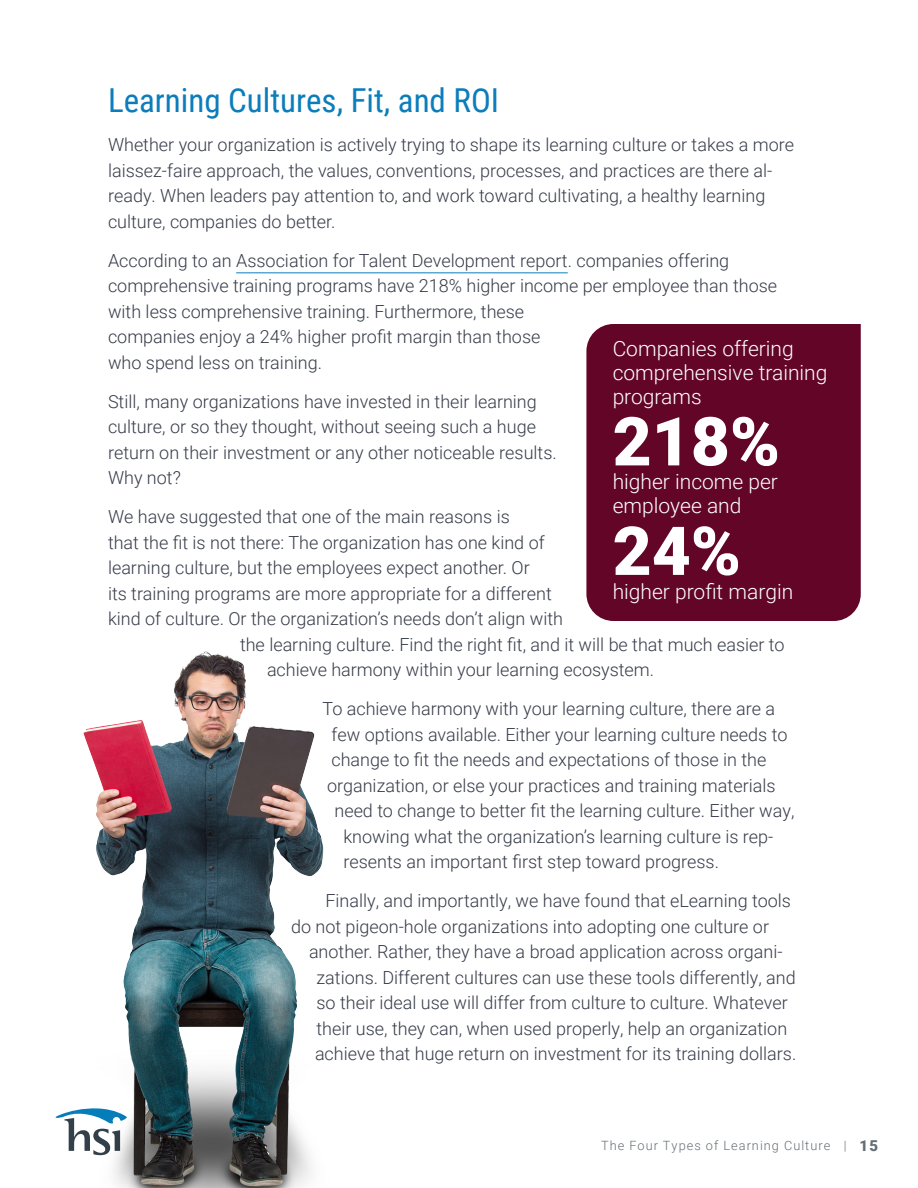
<style>
.page{position:relative;width:918px;height:1188px;background:#fff}
.page>*{position:absolute;margin:0;border:0;box-sizing:border-box;transform-origin:0 0}
.SideBar_-_Title{font:900 67.5px "Roboto";color:#fff}
.t1{font:33px "Roboto Condensed";color:#0b7dbb}
.t2{font:300 21px/24px "Roboto";color:#fff}
.t3{font:300 18px/25.5px "Roboto";color:#363b48}
.t4{font:300 12.75px "Roboto";letter-spacing:.08em;color:#646f74}
.s1{font-weight:900;font-size:15px}
</style>
<div class="page">
<svg style="left:55px;top:1110px;width:20px;height:41px"></svg>
<hr style="left:236px;top:273px;width:332px;height:1px;background:#0b7dbb">
<div style="left:586px;top:324px;width:275px;height:297px;background:#630527"></div>
<img style="left:75px;top:651px;width:249px;height:537px">
<p class="t1" style="left:108px;top:77px;width:393px">Learning Cultures, Fit, and ROI</p>
<p class="t3" style="left:108px;top:132px;width:688px">Whether your organization is actively trying to shape its learning culture or takes a more laissez-faire approach, the values, conventions, processes, and practices are there al&shy;ready. When leaders pay attention to, and work toward cultivating, a healthy learning culture, companies do better.</p>
<p class="t3" style="left:108px;top:247px;width:671px">According to an Association for Talent Development report. companies offering comprehensive training programs have 218% higher income per employee than those with less comprehensive training. Furthermore, these<br>companies enjoy a 24% higher profit margin than those<br>who spend less on training.</p>
<p class="t3" style="left:108px;top:388px;width:450px">Still, many organizations have invested in their learning culture, or so they thought, without seeing such a huge return on their investment or any other noticeable results.<br>Why not?</p>
<p class="t3" style="left:108px;top:504px;width:403px">We have suggested that one of the main reasons is</p>
<p class="t3" style="left:108px;top:529px;width:438px">that the fit is not there: The organization has one kind of</p>
<p class="t3" style="left:108px;top:555px;width:423px">learning culture, but the employees expect another. Or</p>
<p class="t3" style="left:108px;top:580px;width:445px">its training programs are more appropriate for a different</p>
<p class="t3" style="left:108px;top:606px;width:457px">kind of culture. Or the organization’s needs don’t align with</p>
<p class="t3" style="left:240px;top:631px;width:546px">the learning culture. Find the right fit, and it will be that much easier to</p>
<p class="t3" style="left:267px;top:657px;width:389px">achieve harmony within your learning ecosystem.</p>
<p class="t3" style="left:322px;top:696px;width:454px">To achieve harmony with your learning culture, there are a</p>
<p class="t3" style="left:332px;top:721px;width:457px">few options available. Either your learning culture needs to</p>
<p class="t3" style="left:332px;top:747px;width:436px">change to fit the needs and expectations of those in the</p>
<p class="t3" style="left:327px;top:772px;width:450px">organization, or else your practices and training materials</p>
<p class="t3" style="left:334px;top:798px;width:461px">need to change to better fit the learning culture. Either way,</p>
<p class="t3" style="left:344px;top:823px;width:431px">knowing what the organization’s learning culture is rep-</p>
<p class="t3" style="left:344px;top:849px;width:377px">resents an important first step toward progress.</p>
<p class="t3" style="left:326px;top:888px;width:467px">Finally, and importantly, we have found that eLearning tools</p>
<p class="t3" style="left:291px;top:913px;width:480px">do not pigeon-hole organizations into adopting one culture or</p>
<p class="t3" style="left:309px;top:939px;width:475px">another. Rather, they have a broad application across organi-</p>
<p class="t3" style="left:316px;top:964px;width:481px">zations. Different cultures can use these tools differently, and</p>
<p class="t3" style="left:316px;top:990px;width:473px">so their ideal use will differ from culture to culture. Whatever</p>
<p class="t3" style="left:316px;top:1015px;width:472px">their use, they can, when used properly, help an organization</p>
<p class="t3" style="left:315px;top:1041px;width:483px">achieve that huge return on investment for its training dollars.</p>
<p class="t2" style="left:613px;top:336px;width:216px">Companies offering comprehensive training programs</p>
<p class="SideBar_-_Title" style="left:613px;top:394px;width:169px">218%</p>
<p class="t2" style="left:613px;top:469px;width:167px">higher income per employee and</p>
<p class="SideBar_-_Title" style="left:613px;top:504px;width:130px">24%</p>
<p class="t2" style="left:613px;top:579px;width:182px">higher profit margin</p>
<p class="t4" style="left:601px;top:1136px;width:278px">The Four Types of Learning Culture | <span class="s1">15</span></p>
</div>
